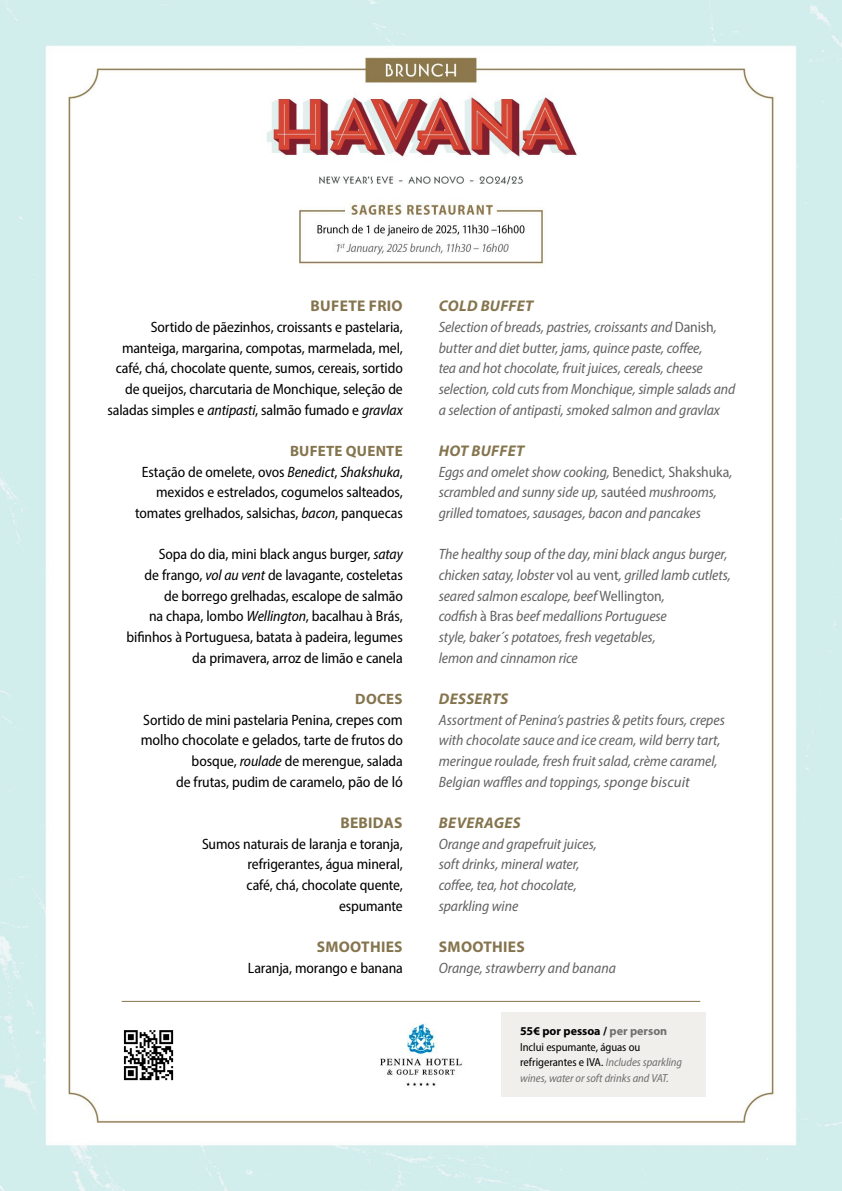
<style>
.page{position:relative;width:842px;height:1191px;background:#fff}
.page>*{position:absolute;margin:0;border:0;box-sizing:border-box;transform-origin:0 0}
.t1{font:semi-condensed 15.5px "Myriad Pro";letter-spacing:-.01em;color:#000}
.t2{font:italic 700 15.5px "Myriad Pro";letter-spacing:.02em;color:#85754e}
.t3{font:700 15.5px "Myriad Pro";letter-spacing:.02em;color:#85754e}
.t4{font:italic semi-condensed 15px/20.7px "Myriad Pro";letter-spacing:-.005em;color:#646363}
.t5{font:semi-condensed 15px/20.7px "Myriad Pro";letter-spacing:-.01em;color:#000;text-align:right}
.t6{font:700 12px "Myriad Pro";color:#000}
.t7{font:italic semi-condensed 11.6px/15.5px "Myriad Pro";letter-spacing:-.005em;color:#706f6f}
.s1{font-style:italic}
.s2{font-weight:700;font-stretch:normal;color:#85754e}
.s3{font-size:15.5px}
.s4{font-size:15px}
.s5{font-style:normal}
.s6{font-stretch:normal}
.s7{color:#706f6f}
.s8{font-style:normal;color:#000}
</style>
<div class="page">
<img style="left:0;top:0;width:842px;height:1191px">
<div style="left:502px;top:1012px;width:204px;height:85px;background:#f1efeb"></div>
<img style="left:120px;top:1026px;width:57px;height:57px">
<hr style="left:122px;top:1001px;width:578px;height:1px;background:#85754e">
<p class="t3" style="left:311px;top:296px;width:94px">BUFETE FRIO</p>
<p class="t5" style="left:107px;top:316px;width:297px">Sortido de pãezinhos, croissants e pastelaria, manteiga, margarina, compotas, marmelada, mel, café, chá, chocolate quente, sumos, cereais, sortido de queijos, charcutaria de Monchique, seleção de saladas simples e <span class="s1">antipasti</span>, salmão fumado e <span class="s1">gravlax</span></p>
<p class="t5" style="left:135px;top:440px;width:269px"><span class="s2">BUFETE QUENTE<br></span>Estação de omelete, ovos <span class="s1">Benedict</span>, <span class="s1">Shakshuka</span>, mexidos e estrelados, cogumelos salteados, tomates grelhados, salsichas, <span class="s1">bacon</span>, panquecas</p>
<p class="t5" style="left:126px;top:543px;width:278px">Sopa do dia, mini black angus burger, <span class="s1">satay<br></span>de frango, <span class="s1">vol au vent</span> de lavagante, costeletas de borrego grelhadas, escalope de salmão<br>na chapa, lombo <span class="s1">Wellington</span>, bacalhau à Brás, bifinhos à Portuguesa, batata à padeira, legumes da primavera, arroz de limão e canela</p>
<p class="t5" style="left:143px;top:688px;width:261px"><span class="s2">DOCES<br></span>Sortido de mini pastelaria Penina, <span class="s3">crepes com</span></p>
<p class="t1" style="left:141px;top:730px;width:264px">molho chocolate e gelados<span class="s4">, tarte de frutos do</span></p>
<p class="t5" style="left:176px;top:750px;width:228px">bosque, <span class="s1">roulade</span> de merengue, salada de frutas, pudim de caramelo, <span class="s3">pão de ló</span></p>
<p class="t3" style="left:340px;top:812px;width:64px">BEBIDAS</p>
<p class="t5" style="left:202px;top:833px;width:202px">Sumos naturais de laranja e toranja, refrigerantes, água mineral,<br>café, chá, chocolate quente, espumante</p>
<p class="t3" style="left:317px;top:936px;width:87px">SMOOTHIES</p>
<p class="t5" style="left:248px;top:957px;width:157px">Laranja, morango e banana</p>
<p class="t2" style="left:439px;top:296px;width:96px">COLD BUFFET</p>
<p class="t4" style="left:439px;top:316px;width:298px">Selection of breads, pastries, croissants and <span class="s5">Danish</span>, butter and diet butter, jams, quince paste, coffee,<br>tea and hot chocolate, fruit juices, cereals, cheese selection, cold cuts from Monchique, simple salads and a selection of antipasti, smoked salmon and gravlax</p>
<p class="t2" style="left:439px;top:440px;width:87px">HOT BUFFET</p>
<p class="t4" style="left:439px;top:461px;width:295px">Eggs and omelet show cooking, <span class="s5">Benedict</span>, <span class="s5">Shakshuka</span>, scrambled and sunny side up, <span class="s5">sautéed</span> mushrooms, grilled tomatoes, sausages, bacon and pancakes</p>
<p class="t4" style="left:439px;top:543px;width:294px">The healthy soup of the day, mini black angus burger, chicken satay, lobster <span class="s5">vol au vent</span>, grilled lamb cutlets, seared salmon escalope, beef <span class="s5">Wellington</span>,<br>codfish <span class="s5">à Bras</span> beef medallions Portuguese<br>style, baker´s potatoes, fresh vegetables,<br>lemon and cinnamon rice</p>
<p class="t2" style="left:439px;top:688px;width:71px">DESSERTS</p>
<p class="t4" style="left:439px;top:709px;width:288px">Assortment of Penina’s pastries &amp; petits fours, crepes with chocolate sauce and ice cream, wild berry tart, meringue roulade, fresh fruit salad, crème caramel, Belgian waffles and toppings, <span class="s6">sponge biscuit</span></p>
<p class="t2" style="left:439px;top:812px;width:83px">BEVERAGES</p>
<p class="t4" style="left:439px;top:833px;width:160px">Orange and grapefruit juices, soft drinks, mineral water, coffee, tea, hot chocolate, sparkling wine</p>
<p class="t3" style="left:439px;top:936px;width:87px">SMOOTHIES</p>
<p class="t4" style="left:439px;top:957px;width:179px">Orange, strawberry and banana</p>
<p class="t6" style="left:520px;top:1023px;width:149px">55€ por pessoa / <span class="s7">per person</span></p>
<p class="t7" style="left:520px;top:1039px;width:163px"><span class="s8">Inclui espumante, águas ou refrigerantes e IVA.</span> Includes sparkling wines, water or soft drinks and VAT.</p>
</div>
